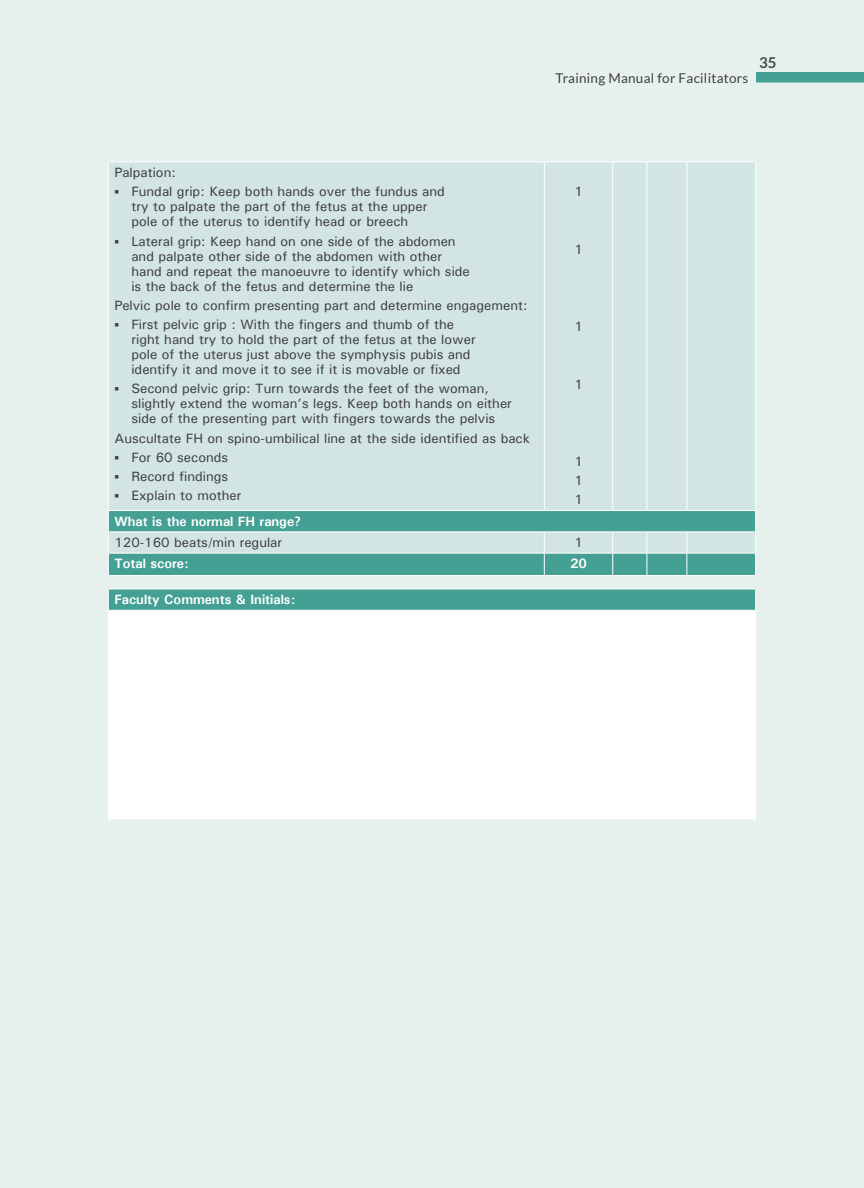
<style>
.page{position:relative;width:864px;height:1188px;background:#e6f0ed}
.page>*{position:absolute;margin:0;border:0;box-sizing:border-box;transform-origin:0 0}
.t1{font:700 15px "Lato";color:#48484a}
.t2{font:500 13.5px/15px "Univers";color:#414042}
.t3{font:700 13.5px "Univers";color:#fff}
.t4{font:13.5px "Lato";letter-spacing:.02em;color:#414042}
.s1{font-family:"Arimo";font-weight:400}
</style>
<div class="page">
<div style="left:109px;top:163px;width:646px;height:347px;background:#d2e5e2"></div>
<svg style="left:109px;top:511px;width:646px;height:64px;background:#75b7af"></svg>
<hr style="left:108px;top:162px;width:1px;height:348px;background:#fff">
<svg style="left:108px;top:532px;width:1px;height:21px"></svg>
<hr style="left:544px;top:162px;width:1px;height:348px;background:#fff">
<svg style="left:544px;top:532px;width:1px;height:43px"></svg>
<hr style="left:612px;top:162px;width:1px;height:348px;background:#fff">
<hr style="left:647px;top:162px;width:1px;height:348px;background:#fff">
<hr style="left:687px;top:162px;width:1px;height:348px;background:#fff">
<hr style="left:755px;top:162px;width:1px;height:348px;background:#fff">
<svg style="left:612px;top:532px;width:1px;height:43px"></svg>
<svg style="left:647px;top:532px;width:1px;height:43px"></svg>
<svg style="left:687px;top:532px;width:1px;height:43px"></svg>
<svg style="left:755px;top:532px;width:1px;height:21px"></svg>
<hr style="left:108px;top:162px;width:436px;height:1px;background:#fff">
<hr style="left:108px;top:510px;width:436px;height:1px;background:#fff">
<hr style="left:108px;top:531px;width:436px;height:1px;background:#fff">
<hr style="left:108px;top:553px;width:436px;height:1px;background:#fff">
<hr style="left:108px;top:575px;width:436px;height:1px;background:#fff">
<hr style="left:544px;top:162px;width:69px;height:1px;background:#fff">
<hr style="left:613px;top:162px;width:34px;height:1px;background:#fff">
<hr style="left:647px;top:162px;width:40px;height:1px;background:#fff">
<hr style="left:544px;top:510px;width:69px;height:1px;background:#fff">
<hr style="left:613px;top:510px;width:34px;height:1px;background:#fff">
<hr style="left:647px;top:510px;width:40px;height:1px;background:#fff">
<hr style="left:544px;top:531px;width:69px;height:1px;background:#fff">
<hr style="left:613px;top:531px;width:34px;height:1px;background:#fff">
<hr style="left:647px;top:531px;width:40px;height:1px;background:#fff">
<hr style="left:544px;top:553px;width:69px;height:1px;background:#fff">
<hr style="left:613px;top:553px;width:34px;height:1px;background:#fff">
<hr style="left:647px;top:553px;width:40px;height:1px;background:#fff">
<hr style="left:544px;top:575px;width:69px;height:1px;background:#fff">
<hr style="left:613px;top:575px;width:34px;height:1px;background:#fff">
<hr style="left:647px;top:575px;width:40px;height:1px;background:#fff">
<hr style="left:687px;top:162px;width:69px;height:1px;background:#fff">
<hr style="left:687px;top:510px;width:69px;height:1px;background:#fff">
<hr style="left:687px;top:531px;width:69px;height:1px;background:#fff">
<hr style="left:687px;top:553px;width:69px;height:1px;background:#fff">
<hr style="left:687px;top:575px;width:69px;height:1px;background:#fff">
<div style="left:108px;top:589px;width:648px;height:21px;background:#45a094"></div>
<div style="left:108px;top:610px;width:648px;height:209px;background:#fff"></div>
<hr style="left:108px;top:589px;width:648px;height:1px;background:#fff">
<svg style="left:108px;top:589px;width:1px;height:21px"></svg>
<svg style="left:755px;top:589px;width:1px;height:21px"></svg>
<hr style="left:108px;top:819px;width:648px;height:1px;background:#fff">
<div style="left:756px;top:72px;width:108px;height:10px;background:#45a094"></div>
<p class="t4" style="left:556px;top:70px;width:194px">Training Manual for Facilitators</p>
<p class="t1" style="left:759px;top:53px;width:19px">35</p>
<p class="t2" style="left:114px;top:165px;width:63px">Palpation:</p>
<p class="t2" style="left:131px;top:184px;width:315px;text-indent:-17px"><span class="s1">▪</span> Fundal grip: Keep both hands over the fundus and try to palpate the part of the fetus at the upper pole of the uterus to identify head or breech</p>
<p class="t2" style="left:131px;top:233px;width:340px;text-indent:-17px"><span class="s1">▪</span> Lateral grip: Keep hand on one side of the abdomen and palpate other side of the abdomen with other hand and repeat the manoeuvre to identify which side is the back of the fetus and determine the lie</p>
<p class="t2" style="left:114px;top:297px;width:415px">Pelvic pole to confirm presenting part and determine engagement:</p>
<p class="t2" style="left:131px;top:317px;width:346px;text-indent:-17px"><span class="s1">▪</span> First pelvic grip : With the fingers and thumb of the right hand try to hold the part of the fetus at the lower pole of the uterus just above the symphysis pubis and identify it and move it to see if it is movable or fixed</p>
<p class="t2" style="left:131px;top:381px;width:382px;text-indent:-17px"><span class="s1">▪</span> Second pelvic grip: Turn towards the feet of the woman, slightly extend the woman’s legs. Keep both hands on either side of the presenting part with fingers towards the pelvis</p>
<p class="t2" style="left:114px;top:430px;width:417px">Auscultate FH on spino-umbilical line at the side identified as back</p>
<p class="t2" style="left:114px;top:449px;width:115px"><span class="s1">▪</span> For 60 seconds</p>
<p class="t2" style="left:114px;top:469px;width:115px"><span class="s1">▪</span> Record findings</p>
<p class="t2" style="left:114px;top:488px;width:129px"><span class="s1">▪</span> Explain to mother</p>
<p class="t2" style="left:574px;top:184px;width:10px">1</p>
<p class="t2" style="left:574px;top:242px;width:10px">1</p>
<p class="t2" style="left:574px;top:319px;width:10px">1</p>
<p class="t2" style="left:574px;top:377px;width:10px">1</p>
<p class="t2" style="left:574px;top:451px;width:10px;line-height:19.2px;text-align:justify">1<br>1<br>1</p>
<p class="t3" style="left:114px;top:513px;width:188px">What is the normal FH range?</p>
<p class="t2" style="left:114px;top:535px;width:169px">120-160 beats/min regular</p>
<p class="t2" style="left:574px;top:535px;width:10px">1</p>
<p class="t3" style="left:114px;top:555px;width:76px">Total score:</p>
<p class="t3" style="left:570px;top:555px;width:18px">20</p>
<p class="t3" style="left:114px;top:591px;width:182px">Faculty Comments &amp; Initials:</p>
</div>
